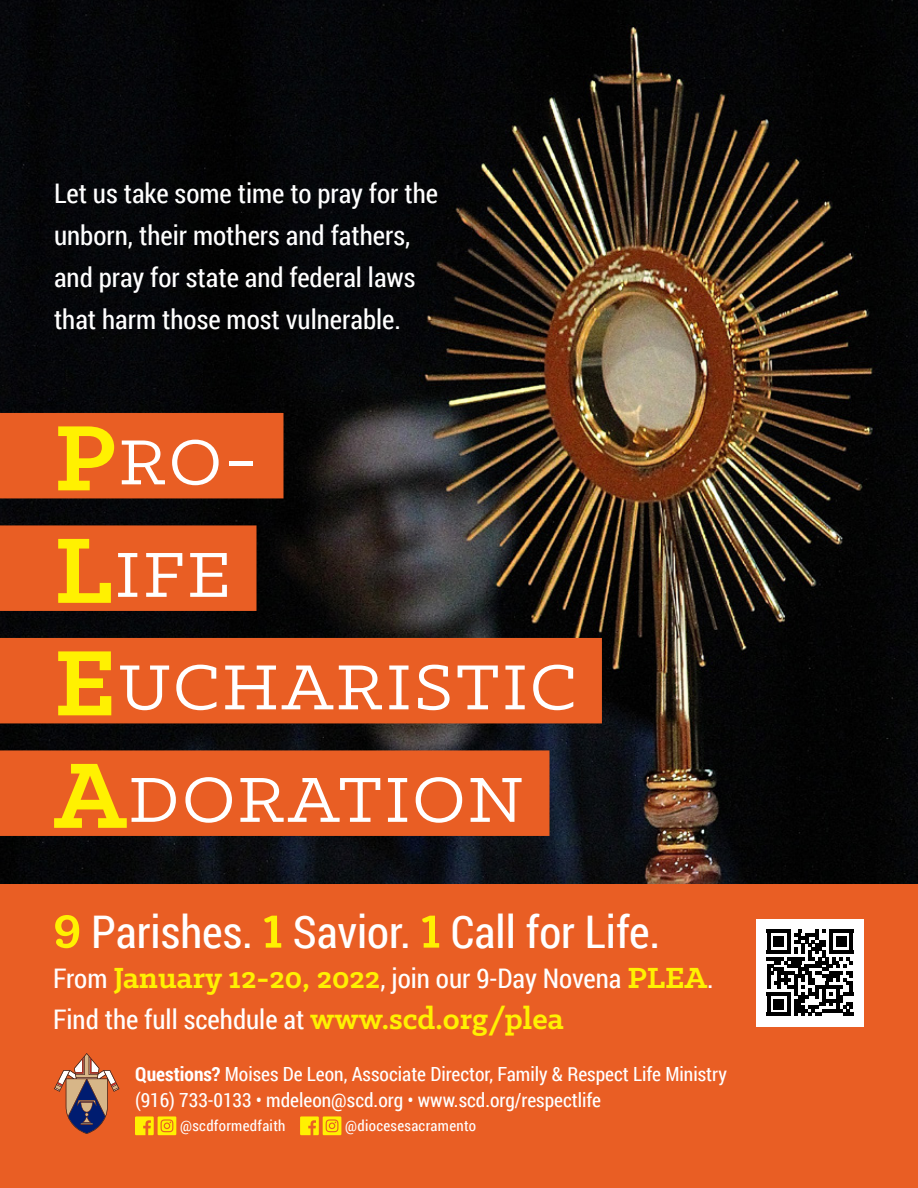
<style>
.page{position:relative;width:918px;height:1188px;background:#e95e24}
.page>*{position:absolute;margin:0;border:0;box-sizing:border-box;transform-origin:0 0}
.t1{font:90px "Klinic Slab";letter-spacing:.02em;color:#fff}
.t2{font:45px "Roboto Condensed";color:#fff}
.t3{font:27px/42px "Roboto Condensed";color:#fff}
.t4{font:19.5px "Roboto Condensed";color:#fff}
.t5{font:15px "Roboto Condensed";letter-spacing:.02em;color:#fff}
.s1{font-weight:700;font-size:105px;color:#fff101}
.s2{font-family:"Klinic Slab";font-weight:700;font-size:52.5px;color:#fff101}
.s3{font-family:"Klinic Slab";font-weight:700;font-size:33px;color:#fff101}
.s4{font-weight:700}
</style>
<div class="page">
<img style="left:0;top:0;width:918px;height:883px">
<div style="left:0;top:413px;width:283px;height:85px;background:#e95e24"></div>
<div style="left:0;top:525px;width:257px;height:86px;background:#e95e24"></div>
<div style="left:0;top:638px;width:602px;height:85px;background:#e95e24"></div>
<div style="left:0;top:750px;width:549px;height:86px;background:#e95e24"></div>
<svg style="left:135px;top:1116px;width:41px;height:19px"></svg>
<svg style="left:300px;top:1116px;width:41px;height:19px"></svg>
<svg style="left:54px;top:1053px;width:65px;height:81px"></svg>
<div style="left:756px;top:919px;width:108px;height:108px;background:#fff"></div>
<svg style="left:767px;top:930px;width:86px;height:86px"></svg>
<hr style="left:767px;top:1013px;width:24px;height:3px;background:#000">
<div style="left:774px;top:999px;width:10px;height:10px;background:#000"></div>
<p class="t3" style="left:54px;top:171px;width:386px">Let us take some time to pray for the unborn, their mothers and fathers, and pray for state and federal laws that harm those most vulnerable.</p>
<p class="t1" style="left:54px;top:399px;width:206px"><span class="s1">P</span>ro-</p>
<p class="t1" style="left:54px;top:512px;width:179px"><span class="s1">L</span>ife</p>
<p class="t1" style="left:54px;top:624px;width:524px"><span class="s1">E</span>ucharistic</p>
<p class="t1" style="left:54px;top:737px;width:472px"><span class="s1">A</span>doration</p>
<p class="t2" style="left:53px;top:900px;width:609px"><span class="s2">9</span> Parishes. <span class="s2">1</span> Savior. <span class="s2">1</span> Call for Life.</p>
<p class="t3" style="left:53px;top:957px;width:662px">From <span class="s3">January 12-20, 2022</span>, join our 9-Day Novena <span class="s3">PLEA</span>.</p>
<p class="t3" style="left:53px;top:997px;width:512px">Find the full scehdule at <span class="s3">www.scd.org/plea</span></p>
<p class="t4" style="left:135px;top:1061px;width:593px"><span class="s4">Questions?</span> Moises De Leon, Associate Director, Family &amp; Respect Life Ministry</p>
<p class="t4" style="left:135px;top:1086px;width:468px">(916) 733-0133 • mdeleon@scd.org • www.scd.org/respectlife</p>
<p class="t5" style="left:180px;top:1115px;width:107px">@scdformedfaith</p>
<p class="t5" style="left:345px;top:1115px;width:132px">@diocesesacramento</p>
</div>
